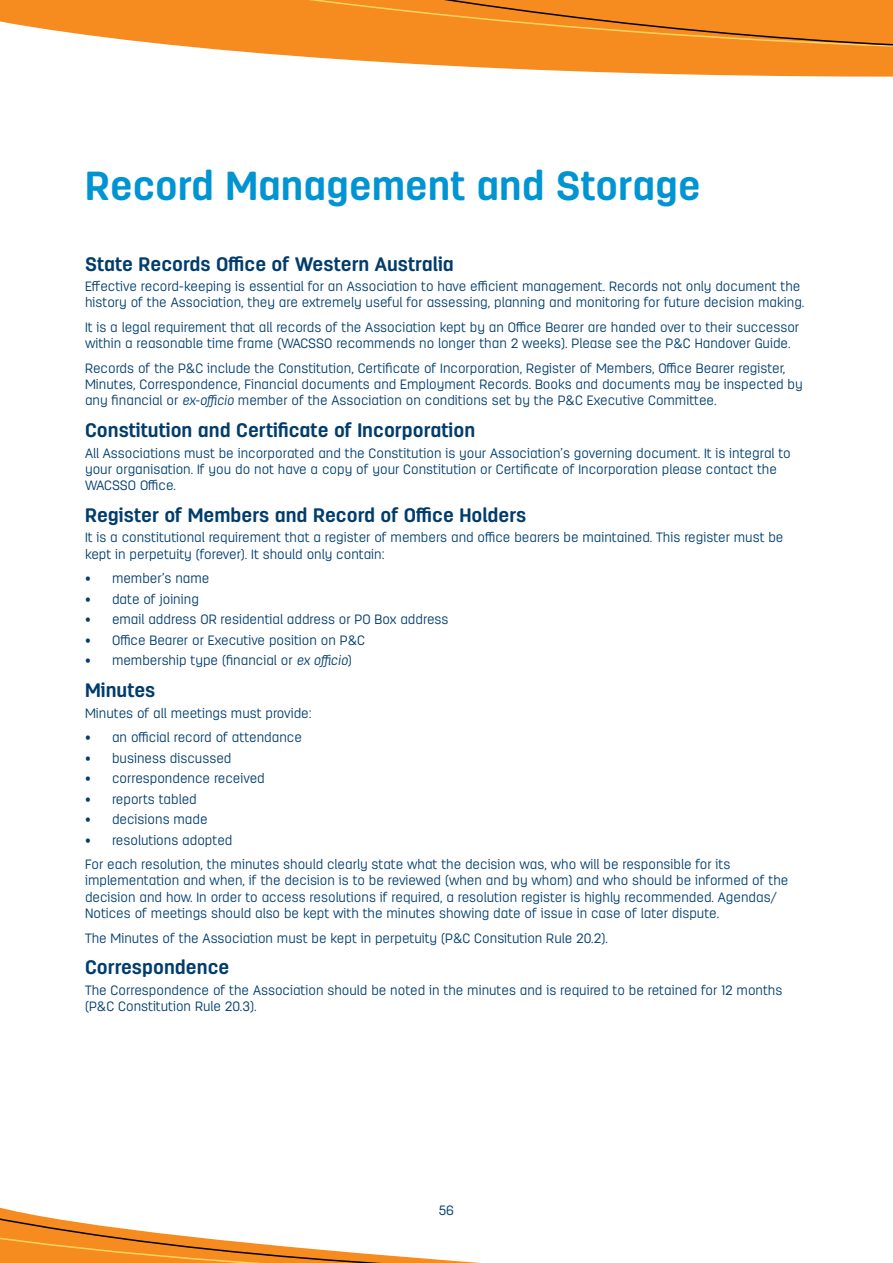
<style>
.page{position:relative;width:893px;height:1263px;background:#fff}
.page>*{position:absolute;margin:0;border:0;box-sizing:border-box;transform-origin:0 0}
.t1{font:700 40.5px "Antartida Rounded";color:#0194d3}
.t2{font:700 19.5px "Antartida Rounded";color:#003c6c}
.t3{font:300 13.5px/16.2px "Antartida Rounded";color:#003e6e}
.t4{font:300 13.5px "Antartida Rounded";color:#003c6c}
.s1{font-style:italic}
</style>
<div class="page">
<svg style="left:323px;top:58px;width:570px;height:19px"></svg>
<svg style="left:0;top:0;width:893px;height:58px;background:#f39535"></svg>
<svg style="left:0;top:1207px;width:481px;height:56px"></svg>
<h1 class="t1" style="left:85px;top:164px;width:617px">Record Management and Storage</h1>
<h2 class="t2" style="left:85px;top:253px;width:370px">State Records Office of Western Australia</h2>
<p class="t3" style="left:85px;top:278px;width:720px">Effective record-keeping is essential for an Association to have efficient management. Records not only document the history of the Association, they are extremely useful for assessing, planning and monitoring for future decision making.</p>
<p class="t3" style="left:85px;top:319px;width:716px">It is a legal requirement that all records of the Association kept by an Office Bearer are handed over to their successor within a reasonable time frame (WACSSO recommends no longer than 2 weeks). Please see the P&amp;C Handover Guide.</p>
<p class="t3" style="left:85px;top:360px;width:719px">Records of the P&amp;C include the Constitution, Certificate of Incorporation, Register of Members, Office Bearer register,<br>Minutes, Correspondence, Financial documents and Employment Records. Books and documents may be inspected by any financial or <span class="s1">ex-officio</span> member of the Association on conditions set by the P&amp;C Executive Committee.</p>
<h2 class="t2" style="left:85px;top:419px;width:392px">Constitution and Certificate of Incorporation</h2>
<p class="t3" style="left:85px;top:445px;width:707px">All Associations must be incorporated and the Constitution is your Association’s governing document. It is integral to your organisation. If you do not have a copy of your Constitution or Certificate of Incorporation please contact the<br>WACSSO Office.</p>
<h2 class="t2" style="left:85px;top:504px;width:443px">Register of Members and Record of Office Holders</h2>
<p class="t3" style="left:85px;top:530px;width:700px">It is a constitutional requirement that a register of members and office bearers be maintained. This register must be kept in perpetuity (forever). It should only contain:</p>
<p class="t4" style="left:85px;top:571px;width:126px">• member’s name</p>
<p class="t4" style="left:85px;top:592px;width:115px">• date of joining</p>
<p class="t4" style="left:85px;top:612px;width:365px">• email address OR residential address or PO Box address</p>
<p class="t4" style="left:85px;top:632px;width:282px">• Office Bearer or Executive position on P&amp;C</p>
<p class="t4" style="left:85px;top:653px;width:268px">• membership type (financial or <span class="s1">ex officio</span>)</p>
<h2 class="t2" style="left:85px;top:679px;width:72px">Minutes</h2>
<p class="t3" style="left:85px;top:705px;width:228px">Minutes of all meetings must provide:</p>
<p class="t4" style="left:85px;top:730px;width:218px">• an official record of attendance</p>
<p class="t4" style="left:85px;top:750px;width:148px">• business discussed</p>
<p class="t4" style="left:85px;top:771px;width:181px">• correspondence received</p>
<p class="t4" style="left:85px;top:791px;width:113px">• reports tabled</p>
<p class="t4" style="left:85px;top:812px;width:124px">• decisions made</p>
<p class="t4" style="left:85px;top:832px;width:149px">• resolutions adopted</p>
<p class="t3" style="left:85px;top:856px;width:705px">For each resolution, the minutes should clearly state what the decision was, who will be responsible for its implementation and when, if the decision is to be reviewed (when and by whom) and who should be informed of the decision and how. In order to access resolutions if required, a resolution register is highly recommended. Agendas/ Notices of meetings should also be kept with the minutes showing date of issue in case of later dispute.</p>
<p class="t3" style="left:85px;top:930px;width:523px">The Minutes of the Association must be kept in perpetuity (P&amp;C Consitution Rule 20.2).</p>
<h2 class="t2" style="left:85px;top:957px;width:146px">Correspondence</h2>
<p class="t3" style="left:85px;top:982px;width:699px">The Correspondence of the Association should be noted in the minutes and is required to be retained for 12 months (P&amp;C Constitution Rule 20.3).</p>
<p class="t4" style="left:439px;top:1203px;width:17px">56</p>
</div>
